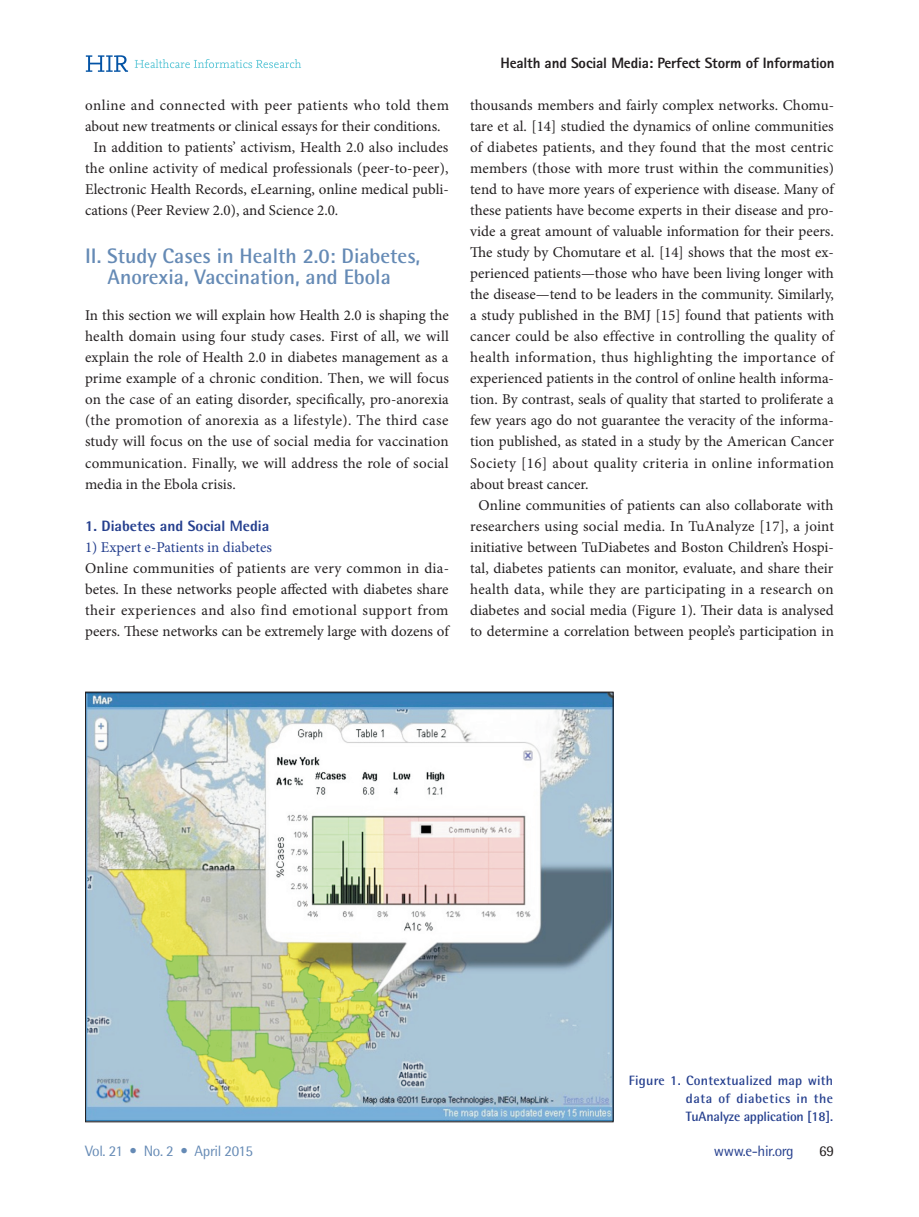
<style>
.page{position:relative;width:919px;height:1217px;background:#fff}
.page>*{position:absolute;margin:0;border:0;box-sizing:border-box;transform-origin:0 0}
.t1{font:700 21px/21px "Rotis Semi Sans Std";color:#658ab5;text-align:center}
.t2{font:15px/21px "Minion Pro";letter-spacing:.005em;color:#231f20;text-align:justify}
.t3{font:15px "Minion Pro";letter-spacing:.03em;color:#231f20}
.t4{font:15px "Minion Pro";letter-spacing:.025em;color:#231f20}
.t5{font:800 15px "Rotis Sans Serif Std";letter-spacing:-.01em;color:#231f20}
.t6{font:15px "Minion Pro";color:#253f8e}
.t7{font:800 15px "Rotis Semi Sans Std";color:#253f8e}
.t8{font:15px "Rotis Semi Sans Std";letter-spacing:-.025em;color:#658ab5}
.t9{font:15px "Rotis Semi Sans Std";letter-spacing:-.025em;color:#253f8e}
.t10{font:15px "Rotis Semi Sans Std";color:#231f20}
.t11{font:700 13.5px/18px "Rotis Semi Sans Std";letter-spacing:.02em;color:#253f8e;text-align:justify}
</style>
<div class="page">
<svg style="left:86px;top:55px;width:42px;height:17px"></svg>
<svg style="left:135px;top:59px;width:166px;height:9px"></svg>
<img style="left:87px;top:693px;width:524px;height:426px">
<p class="t3" style="left:85px;top:95px;width:365px">online and connected with peer patients who told them</p>
<p class="t2" style="left:85px;top:116px;width:357px">about new treatments or clinical essays for their conditions.</p>
<p class="t2" style="left:94px;top:137px;width:356px">In addition to patients’ activism, Health 2.0 also includes</p>
<p class="t2" style="left:85px;top:158px;width:365px">the online activity of medical professionals (peer-to-peer),</p>
<p class="t2" style="left:85px;top:179px;width:365px">Electronic Health Records, eLearning, online medical publi-</p>
<p class="t2" style="left:85px;top:200px;width:255px">cations (Peer Review 2.0), and Science 2.0.</p>
<h1 class="t1" style="left:85px;top:245px;width:336px">II. Study Cases in Health 2.0: Diabetes,<br>Anorexia, Vaccination, and Ebola</h1>
<p class="t2" style="left:85px;top:305px;width:365px">In this section we will explain how Health 2.0 is shaping the health domain using four study cases. First of all, we will explain the role of Health 2.0 in diabetes management as a prime example of a chronic condition. Then, we will focus on the case of an eating disorder, specifically, pro-anorexia (the promotion of anorexia as a lifestyle). The third case study will focus on the use of social media for vaccination communication. Finally, we will address the role of social media in the Ebola crisis.</p>
<p class="t7" style="left:85px;top:516px;width:186px">1. Diabetes and Social Media</p>
<p class="t6" style="left:85px;top:536px;width:188px">1) Expert e-Patients in diabetes</p>
<p class="t2" style="left:85px;top:557px;width:365px">Online communities of patients are very common in dia&shy;betes. In these networks people affected with diabetes share their experiences and also find emotional support from peers. These networks can be extremely large with dozens of</p>
<p class="t5" style="left:500px;top:53px;width:336px">Health and Social Media: Perfect Storm of Information</p>
<p class="t2" style="left:470px;top:95px;width:365px">thousands members and fairly complex networks. Chomu-</p>
<p class="t2" style="left:470px;top:116px;width:365px">tare et al. [14] studied the dynamics of online communities</p>
<p class="t2" style="left:470px;top:137px;width:365px">of diabetes patients, and they found that the most centric</p>
<p class="t2" style="left:470px;top:158px;width:365px">members (those with more trust within the communities)</p>
<p class="t2" style="left:470px;top:179px;width:365px">tend to have more years of experience with disease. Many of</p>
<p class="t2" style="left:470px;top:200px;width:365px">these patients have become experts in their disease and pro-</p>
<p class="t2" style="left:470px;top:221px;width:365px">vide a great amount of valuable information for their peers.</p>
<p class="t2" style="left:470px;top:242px;width:365px">The study by Chomutare et al. [14] shows that the most ex-</p>
<p class="t2" style="left:470px;top:263px;width:365px">perienced patients—those who have been living longer with</p>
<p class="t2" style="left:470px;top:284px;width:365px">the disease—tend to be leaders in the community. Similarly,</p>
<p class="t2" style="left:470px;top:305px;width:365px">a study published in the BMJ [15] found that patients with</p>
<p class="t2" style="left:470px;top:326px;width:365px">cancer could be also effective in controlling the quality of</p>
<p class="t3" style="left:470px;top:347px;width:365px">health information, thus highlighting the importance of</p>
<p class="t2" style="left:470px;top:368px;width:365px">experienced patients in the control of online health informa-</p>
<p class="t2" style="left:470px;top:389px;width:365px">tion. By contrast, seals of quality that started to proliferate a</p>
<p class="t2" style="left:470px;top:410px;width:365px">few years ago do not guarantee the veracity of the informa-</p>
<p class="t2" style="left:470px;top:431px;width:365px">tion published, as stated in a study by the American Cancer</p>
<p class="t4" style="left:470px;top:452px;width:365px">Society [16] about quality criteria in online information</p>
<p class="t2" style="left:470px;top:473px;width:120px">about breast cancer.</p>
<p class="t2" style="left:478px;top:494px;width:356px">Online communities of patients can also collaborate with</p>
<p class="t2" style="left:470px;top:515px;width:365px">researchers using social media. In TuAnalyze [17], a joint</p>
<p class="t2" style="left:470px;top:536px;width:365px">initiative between TuDiabetes and Boston Children’s Hospi-</p>
<p class="t2" style="left:470px;top:557px;width:365px">tal, diabetes patients can monitor, evaluate, and share their</p>
<p class="t2" style="left:470px;top:578px;width:365px">health data, while they are participating in a research on</p>
<p class="t2" style="left:470px;top:599px;width:365px">diabetes and social media (Figure 1). Their data is analysed</p>
<p class="t2" style="left:470px;top:620px;width:365px">to determine a correlation between people’s participation in</p>
<p class="t11" style="left:686px;top:1071px;width:149px;text-indent:-57px">Figure 1. Contextualized map with data of diabetics in the TuAnalyze application [18].</p>
<p class="t8" style="left:85px;top:1141px;width:169px">Vol. 21 • No. 2 • April 2015</p>
<p class="t9" style="left:713px;top:1141px;width:81px">www.e-hir.org</p>
<p class="t10" style="left:819px;top:1141px;width:16px">69</p>
</div>
